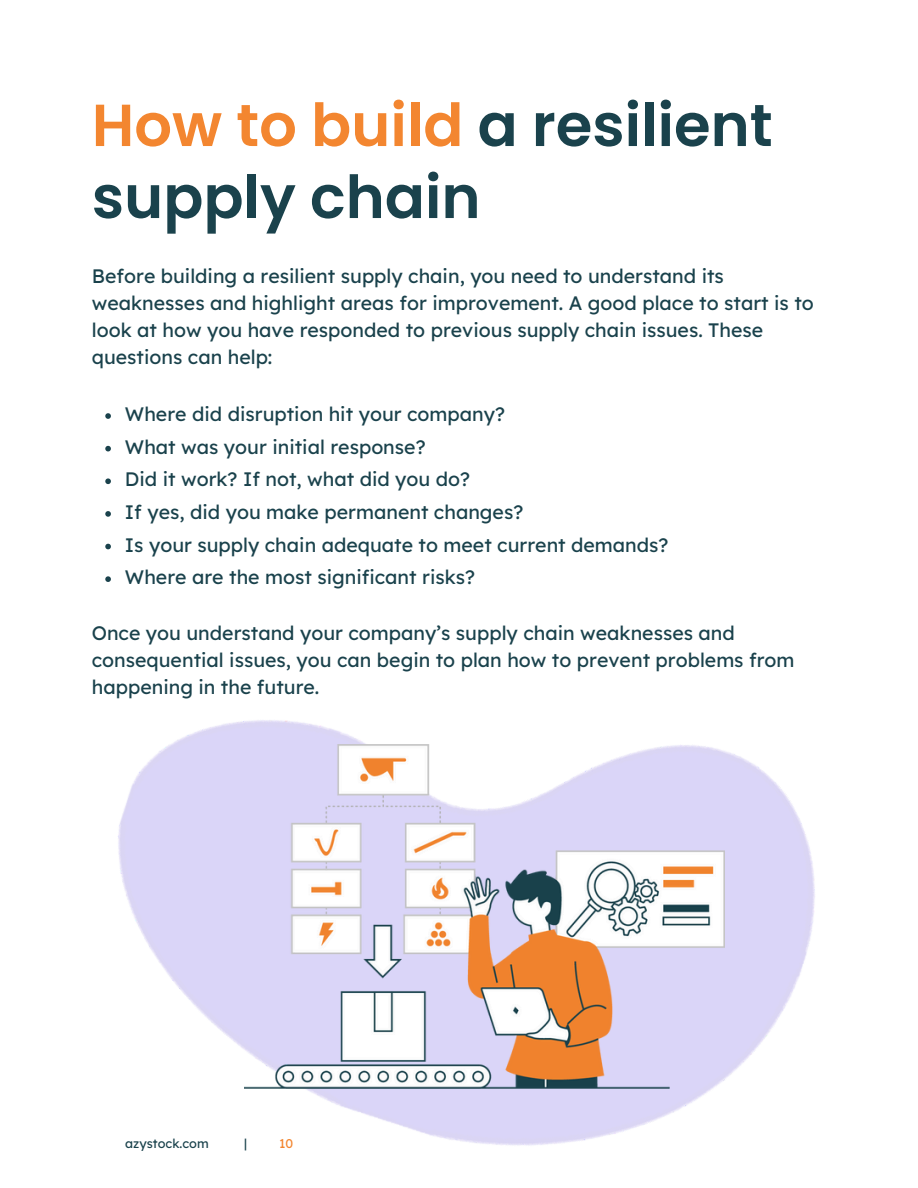
<style>
.page{position:relative;width:918px;height:1188px;background:#fff}
.page>*{position:absolute;margin:0;border:0;box-sizing:border-box;transform-origin:0 0}
.t1{font:600 59.25px/72px "Poppins";color:#1a424c}
.t2{font:19.5px/27px "Lexend";color:#1a424c}
.t3{font:12.75px "Lexend";color:#1a424c}
.t4{font:12.75px "Lexend";color:#f38630}
.s1{color:#f38630}
.s2{color:#fff}
</style>
<div class="page">
<img style="left:106px;top:445px;width:709px;height:701px">
<img style="left:244px;top:744px;width:481px;height:345px">
<svg style="left:105px;top:413px;width:6px;height:6px"></svg>
<svg style="left:105px;top:446px;width:6px;height:5px"></svg>
<svg style="left:105px;top:478px;width:6px;height:6px"></svg>
<svg style="left:105px;top:511px;width:6px;height:6px"></svg>
<svg style="left:105px;top:544px;width:6px;height:5px"></svg>
<svg style="left:105px;top:576px;width:6px;height:6px"></svg>
<p class="t1" style="left:92px;top:89px;width:682px"><span class="s1">How to build</span> a resilient supply chain</p>
<p class="t2" style="left:92px;top:262px;width:724px">Before building a resilient supply chain, you need to understand its weaknesses and highlight areas for improvement. A good place to start is to look at how you have responded to previous supply chain issues. These questions can help:</p>
<p class="t2" style="left:125px;top:400px;width:382px">Where did disruption hit your company?</p>
<p class="t2" style="left:125px;top:433px;width:302px">What was your initial response?</p>
<p class="t2" style="left:125px;top:466px;width:347px">Did it work? If not, what did you do?</p>
<p class="t2" style="left:125px;top:498px;width:400px">If yes, did you make permanent changes?</p>
<h2 class="t2" style="left:125px;top:531px;width:545px">Is your supply chain adequate to meet current demands?</h2>
<p class="t2" style="left:125px;top:563px;width:352px">Where are the most significant risks?</p>
<p class="t2" style="left:92px;top:620px;width:704px">Once you understand your company’s supply chain weaknesses and consequential issues, you can begin to plan how to prevent problems from happening in the future.</p>
<h1 class="t3" style="left:118px;top:1135px;width:92px"><span class="s2">e</span>azystock.com</h1>
<h1 class="t3" style="left:244px;top:1135px;width:4px">|</h1>
<h1 class="t4" style="left:279px;top:1135px;width:16px">10</h1>
</div>
